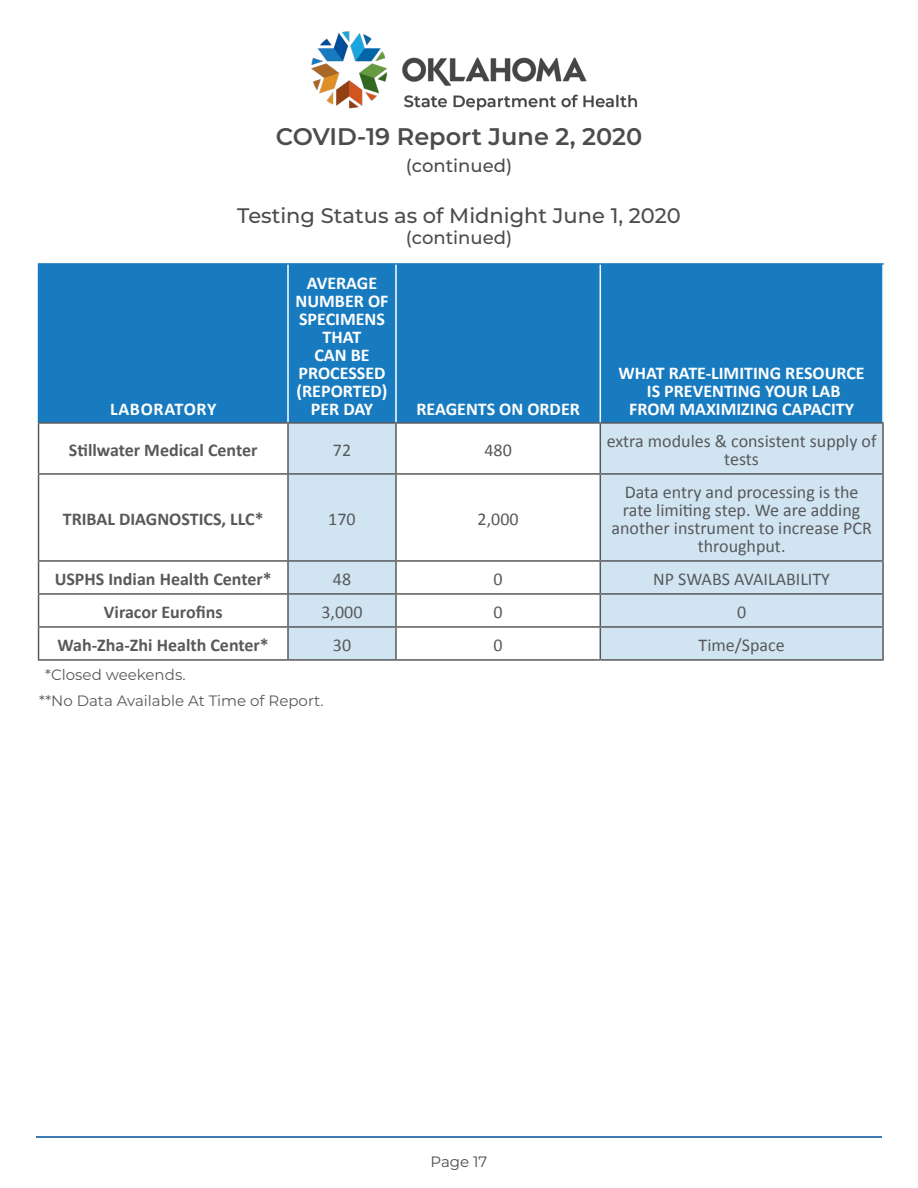
<style>
.page{position:relative;width:918px;height:1188px;background:#fff}
.page>*{position:absolute;margin:0;border:0;box-sizing:border-box;transform-origin:0 0}
.t1{font:600 24px "Montserrat";color:#4b4c4d}
.Cell_Text_Style{font:500 21px "Montserrat";color:#4b4c4d}
.Lab_names{font:18px/18px "Calibri";color:#58595b;text-align:center}
.New_Table_Labels{font:700 18px/18px "Calibri";color:#fff;text-align:center}
.Lab_names-2{font:700 18px "Calibri";color:#58595b}
.Cell_Text_Style-2{font:500 18px "Montserrat";color:#4b4c4d}
.New_Table_Labels-2{font:700 18px "Calibri";letter-spacing:.04em;color:#fff}
.t2{font:15px "Montserrat";color:#58595b}
.t3{font:15px "Montserrat";color:#4b4c4d}
</style>
<div class="page">
<hr style="left:36px;top:1136px;width:846px;height:2px;background:#004e99">
<img style="left:311px;top:31px;width:327px;height:80px">
<div style="left:39px;top:265px;width:843px;height:157px;background:#187bbf"></div>
<svg style="left:289px;top:424px;width:593px;height:235px;fill:#d1e4f2"></svg>
<hr style="left:38px;top:263px;width:250px;height:2px;background:#187bbf">
<hr style="left:38px;top:265px;width:1px;height:157px;background:#187bbf">
<hr style="left:288px;top:263px;width:108px;height:2px;background:#187bbf">
<hr style="left:396px;top:263px;width:204px;height:2px;background:#187bbf">
<hr style="left:600px;top:263px;width:284px;height:2px;background:#187bbf">
<hr style="left:287px;top:265px;width:2px;height:157px;background:#fff">
<hr style="left:395px;top:265px;width:2px;height:157px;background:#fff">
<hr style="left:600px;top:265px;width:1px;height:157px;background:#fff">
<hr style="left:38px;top:422px;width:250px;height:2px;background:#58595b">
<hr style="left:288px;top:422px;width:108px;height:2px;background:#58595b">
<hr style="left:396px;top:422px;width:204px;height:2px;background:#58595b">
<hr style="left:600px;top:422px;width:284px;height:2px;background:#58595b">
<hr style="left:38px;top:424px;width:1px;height:49px;background:#58595b">
<hr style="left:287px;top:424px;width:2px;height:49px;background:#58595b">
<hr style="left:395px;top:424px;width:2px;height:49px;background:#58595b">
<hr style="left:600px;top:424px;width:1px;height:49px;background:#58595b">
<hr style="left:882px;top:424px;width:2px;height:49px;background:#58595b">
<hr style="left:38px;top:473px;width:250px;height:2px;background:#58595b">
<hr style="left:38px;top:475px;width:1px;height:85px;background:#58595b">
<hr style="left:288px;top:473px;width:108px;height:2px;background:#58595b">
<hr style="left:287px;top:475px;width:2px;height:85px;background:#58595b">
<hr style="left:396px;top:473px;width:204px;height:2px;background:#58595b">
<hr style="left:395px;top:475px;width:2px;height:85px;background:#58595b">
<hr style="left:600px;top:473px;width:284px;height:2px;background:#58595b">
<hr style="left:600px;top:475px;width:1px;height:85px;background:#58595b">
<hr style="left:882px;top:475px;width:2px;height:85px;background:#58595b">
<hr style="left:38px;top:560px;width:250px;height:2px;background:#58595b">
<hr style="left:38px;top:562px;width:1px;height:31px;background:#58595b">
<hr style="left:288px;top:560px;width:108px;height:2px;background:#58595b">
<hr style="left:287px;top:562px;width:2px;height:31px;background:#58595b">
<hr style="left:396px;top:560px;width:204px;height:2px;background:#58595b">
<hr style="left:395px;top:562px;width:2px;height:31px;background:#58595b">
<hr style="left:600px;top:560px;width:284px;height:2px;background:#58595b">
<hr style="left:600px;top:562px;width:1px;height:31px;background:#58595b">
<hr style="left:882px;top:562px;width:2px;height:31px;background:#58595b">
<hr style="left:38px;top:593px;width:250px;height:2px;background:#58595b">
<hr style="left:38px;top:595px;width:1px;height:31px;background:#58595b">
<hr style="left:288px;top:593px;width:108px;height:2px;background:#58595b">
<hr style="left:287px;top:595px;width:2px;height:31px;background:#58595b">
<hr style="left:396px;top:593px;width:204px;height:2px;background:#58595b">
<hr style="left:395px;top:595px;width:2px;height:31px;background:#58595b">
<hr style="left:600px;top:593px;width:284px;height:2px;background:#58595b">
<hr style="left:600px;top:595px;width:1px;height:31px;background:#58595b">
<hr style="left:882px;top:595px;width:2px;height:31px;background:#58595b">
<hr style="left:38px;top:626px;width:250px;height:2px;background:#58595b">
<hr style="left:38px;top:628px;width:1px;height:31px;background:#58595b">
<hr style="left:288px;top:626px;width:108px;height:2px;background:#58595b">
<hr style="left:287px;top:628px;width:2px;height:31px;background:#58595b">
<hr style="left:396px;top:626px;width:204px;height:2px;background:#58595b">
<hr style="left:395px;top:628px;width:2px;height:31px;background:#58595b">
<hr style="left:600px;top:626px;width:284px;height:2px;background:#58595b">
<hr style="left:600px;top:628px;width:1px;height:31px;background:#58595b">
<hr style="left:882px;top:628px;width:2px;height:31px;background:#58595b">
<hr style="left:38px;top:659px;width:250px;height:2px;background:#58595b">
<hr style="left:288px;top:659px;width:108px;height:2px;background:#58595b">
<hr style="left:396px;top:659px;width:204px;height:2px;background:#58595b">
<hr style="left:600px;top:659px;width:284px;height:2px;background:#58595b">
<h1 class="t1" style="left:276px;top:119px;width:368px">COVID-19 Report June 2, 2020</h1>
<p class="Cell_Text_Style-2" style="left:406px;top:153px;width:108px">(continued)</p>
<p class="New_Table_Labels-2" style="left:110px;top:398px;width:108px">LABORATORY</p>
<p class="Cell_Text_Style" style="left:237px;top:201px;width:445px">Testing Status as of Midnight June 1, 2020</p>
<p class="Cell_Text_Style-2" style="left:406px;top:225px;width:108px">(continued)</p>
<p class="New_Table_Labels" style="left:296px;top:274px;width:94px">AVERAGE<br>NUMBER OF<br>SPECIMENS<br>THAT<br>CAN BE<br>PROCESSED (REPORTED)<br>PER DAY</p>
<p class="New_Table_Labels" style="left:416px;top:400px;width:165px">REAGENTS ON ORDER</p>
<p class="New_Table_Labels" style="left:619px;top:364px;width:248px">WHAT RATE-LIMITING RESOURCE<br>IS PREVENTING YOUR LAB<br>FROM MAXIMIZING CAPACITY</p>
<p class="Lab_names-2" style="left:69px;top:438px;width:190px">Stillwater Medical Center</p>
<p class="Lab_names" style="left:333px;top:441px;width:20px">72</p>
<p class="Lab_names" style="left:484px;top:441px;width:29px">480</p>
<p class="Lab_names" style="left:607px;top:432px;width:271px">extra modules &amp; consistent supply of tests</p>
<p class="Lab_names-2" style="left:63px;top:507px;width:202px">TRIBAL DIAGNOSTICS, LLC*</p>
<p class="Lab_names" style="left:328px;top:510px;width:29px">170</p>
<p class="Lab_names" style="left:478px;top:510px;width:43px">2,000</p>
<p class="Lab_names" style="left:612px;top:483px;width:262px">Data entry and processing is the rate limiting step. We are adding another instrument to increase PCR throughput.</p>
<p class="Lab_names-2" style="left:55px;top:567px;width:219px">USPHS Indian Health Center*</p>
<p class="Lab_names" style="left:333px;top:570px;width:20px">48</p>
<p class="Lab_names" style="left:494px;top:570px;width:11px">0</p>
<p class="Lab_names" style="left:653px;top:570px;width:178px">NP SWABS AVAILABILITY</p>
<p class="Lab_names-2" style="left:104px;top:600px;width:120px">Viracor Eurofins</p>
<p class="Lab_names" style="left:322px;top:603px;width:43px">3,000</p>
<p class="Lab_names" style="left:494px;top:603px;width:11px">0</p>
<p class="Lab_names" style="left:737px;top:603px;width:11px">0</p>
<p class="Lab_names-2" style="left:58px;top:633px;width:213px">Wah-Zha-Zhi Health Center*</p>
<p class="Lab_names" style="left:333px;top:636px;width:20px">30</p>
<p class="Lab_names" style="left:494px;top:636px;width:11px">0</p>
<p class="Lab_names" style="left:699px;top:636px;width:88px">Time/Space</p>
<p class="t2" style="left:45px;top:665px;width:142px">*Closed weekends.</p>
<p class="t2" style="left:39px;top:690px;width:286px">**No Data Available At Time of Report.</p>
<p class="t3" style="left:431px;top:1151px;width:58px">Page 17</p>
</div>
